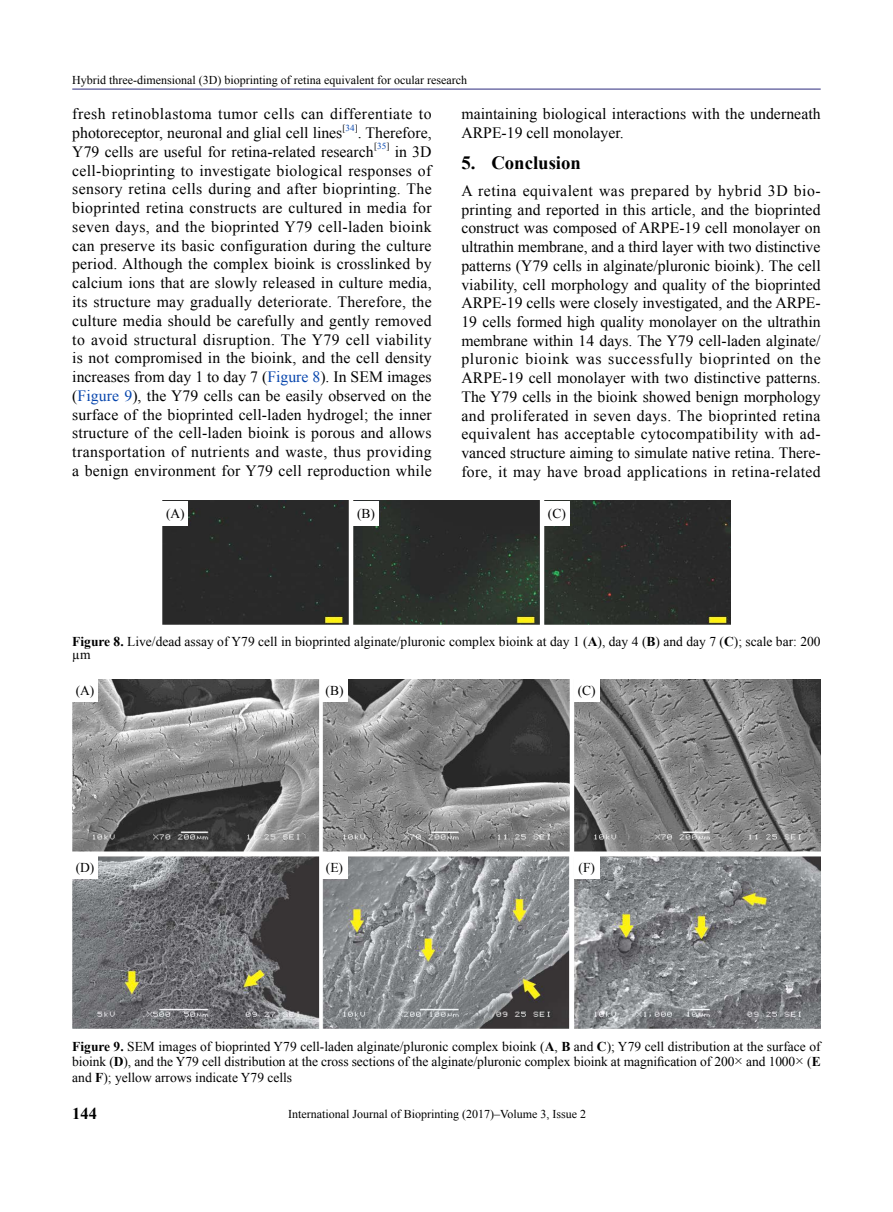
<style>
.page{position:relative;width:893px;height:1212px;background:#fff}
.page>*{position:absolute;margin:0;border:0;box-sizing:border-box;transform-origin:0 0}
.t1{font:700 18.75px "Times New Roman";color:#000}
.t2{font:700 16.5px "Times New Roman";color:#000}
.t3{font:15.75px/18.8px "Times New Roman";letter-spacing:.005em;color:#000}
.t4{font:15.75px/18.8px "Times New Roman";letter-spacing:.03em;color:#000}
.t5{font:13.5px/15.8px "Times New Roman";color:#000}
.t6{font:12px "Times New Roman";color:#000}
.t7{font:9.15px "Times New Roman";color:#000}
.s1{color:#0645ad}
.s2{font-weight:700}
.s3{font-size:15.75px}
</style>
<div class="page">
<hr style="left:72px;top:89px;width:749px;height:1px;background:#2c2b7e">
<img style="left:163px;top:501px;width:567px;height:123px">
<img style="left:72px;top:679px;width:749px;height:349px">
<div style="left:163px;top:501px;width:25px;height:25px;background:#fff"></div>
<div style="left:353px;top:501px;width:26px;height:25px;background:#fff"></div>
<div style="left:544px;top:501px;width:26px;height:25px;background:#fff"></div>
<div style="left:72px;top:679px;width:26px;height:23px;background:#fff"></div>
<div style="left:322px;top:679px;width:25px;height:23px;background:#fff"></div>
<div style="left:574px;top:679px;width:26px;height:23px;background:#fff"></div>
<div style="left:72px;top:856px;width:26px;height:23px;background:#fff"></div>
<div style="left:322px;top:856px;width:25px;height:23px;background:#fff"></div>
<div style="left:574px;top:856px;width:26px;height:23px;background:#fff"></div>
<p class="t6" style="left:72px;top:72px;width:396px">Hybrid three-dimensional (3D) bioprinting of retina equivalent for ocular research</p>
<p class="t4" style="left:72px;top:105px;width:361px">fresh retinoblastoma tumor cells can differentiate to photoreceptor, neuronal and glial cell lines</p>
<p class="t7" style="left:342px;top:122px;width:17px">[<span class="s1">34</span>]</p>
<p class="t3" style="left:72px;top:123px;width:361px;text-indent:285px">. Therefore,<br>Y79 cells are useful for retina-related research</p>
<p class="t7" style="left:374px;top:140px;width:17px">[<span class="s1">35</span>]</p>
<p class="t3" style="left:72px;top:142px;width:361px;text-align:justify;text-indent:322px">in 3D cell-bioprinting to investigate biological responses of sensory retina cells during and after bioprinting. The bioprinted retina constructs are cultured in media for seven days, and the bioprinted Y79 cell-laden bioink can preserve its basic configuration during the culture period. Although the complex bioink is crosslinked by calcium ions that are slowly released in culture media, its structure may gradually deteriorate. Therefore, the culture media should be carefully and gently removed to avoid structural disruption. The Y79 cell viability is not compromised in the bioink, and the cell density increases from day 1 to day 7 (<span class="s1">Figure 8</span>). In SEM images (<span class="s1">Figure 9</span>), the Y79 cells can be easily observed on the surface of the bioprinted cell-laden hydrogel; the inner structure of the cell-laden bioink is porous and allows transportation of nutrients and waste, thus providing a benign environment for Y79 cell reproduction while</p>
<p class="t3" style="left:461px;top:105px;width:361px">maintaining biological interactions with the underneath<br>ARPE-19 cell monolayer.</p>
<p class="t1" style="left:461px;top:150px;width:121px">5. Conclusion</p>
<p class="t3" style="left:461px;top:181px;width:361px;text-align:justify">A retina equivalent was prepared by hybrid 3D bio&shy;printing and reported in this article, and the bioprinted construct was composed of ARPE-19 cell monolayer on ultrathin membrane, and a third layer with two distinctive patterns (Y79 cells in alginate/pluronic bioink). The cell viability, cell morphology and quality of the bioprinted ARPE-19 cells were closely investigated, and the ARPE-19 cells formed high quality monolayer on the ultrathin membrane within 14 days. The Y79 cell-laden alginate/ pluronic bioink was successfully bioprinted on the ARPE-19 cell monolayer with two distinctive patterns.<br>The Y79 cells in the bioink showed benign morphology and proliferated in seven days. The bioprinted retina equivalent has acceptable cytocompatibility with ad&shy;vanced structure aiming to simulate native retina. There&shy;fore, it may have broad applications in retina-related</p>
<p class="t5" style="left:166px;top:505px;width:20px">(A)</p>
<p class="t5" style="left:357px;top:505px;width:19px">(B)</p>
<p class="t5" style="left:548px;top:505px;width:19px">(C)</p>
<p class="t5" style="left:72px;top:634px;width:750px;line-height:13.5px"><span class="s2">Figure 8.</span> Live/dead assay of Y79 cell in bioprinted alginate/pluronic complex bioink at day 1 (<span class="s2">A</span>), day 4 (<span class="s2">B</span>) and day 7 (<span class="s2">C</span>); scale bar: 200 µm</p>
<p class="t5" style="left:76px;top:682px;width:20px">(A)</p>
<p class="t5" style="left:325px;top:682px;width:19px">(B)</p>
<p class="t5" style="left:578px;top:682px;width:19px">(C)</p>
<p class="t5" style="left:76px;top:859px;width:20px">(D)</p>
<p class="t5" style="left:326px;top:859px;width:19px">(E)</p>
<p class="t5" style="left:579px;top:859px;width:18px">(F)</p>
<p class="t5" style="left:72px;top:1038px;width:750px;text-align:justify"><span class="s2">Figure 9.</span> SEM images of bioprinted Y79 cell-laden alginate/pluronic complex bioink (<span class="s2">A</span>, <span class="s2">B</span> and <span class="s2">C</span>); Y79 cell distribution at the surface of bioink (<span class="s2">D</span>), and the Y79 cell distribution at the cross sections of the alginate/pluronic complex bioink at magnification of 200<span class="s3">×</span> and 1000<span class="s3">×</span> (<span class="s2">E </span>and <span class="s2">F</span>); yellow arrows indicate Y79 cells</p>
<p class="t2" style="left:72px;top:1102px;width:26px">144</p>
<p class="t6" style="left:288px;top:1106px;width:299px">International Journal of Bioprinting (2017)–Volume 3, Issue 2</p>
</div>
